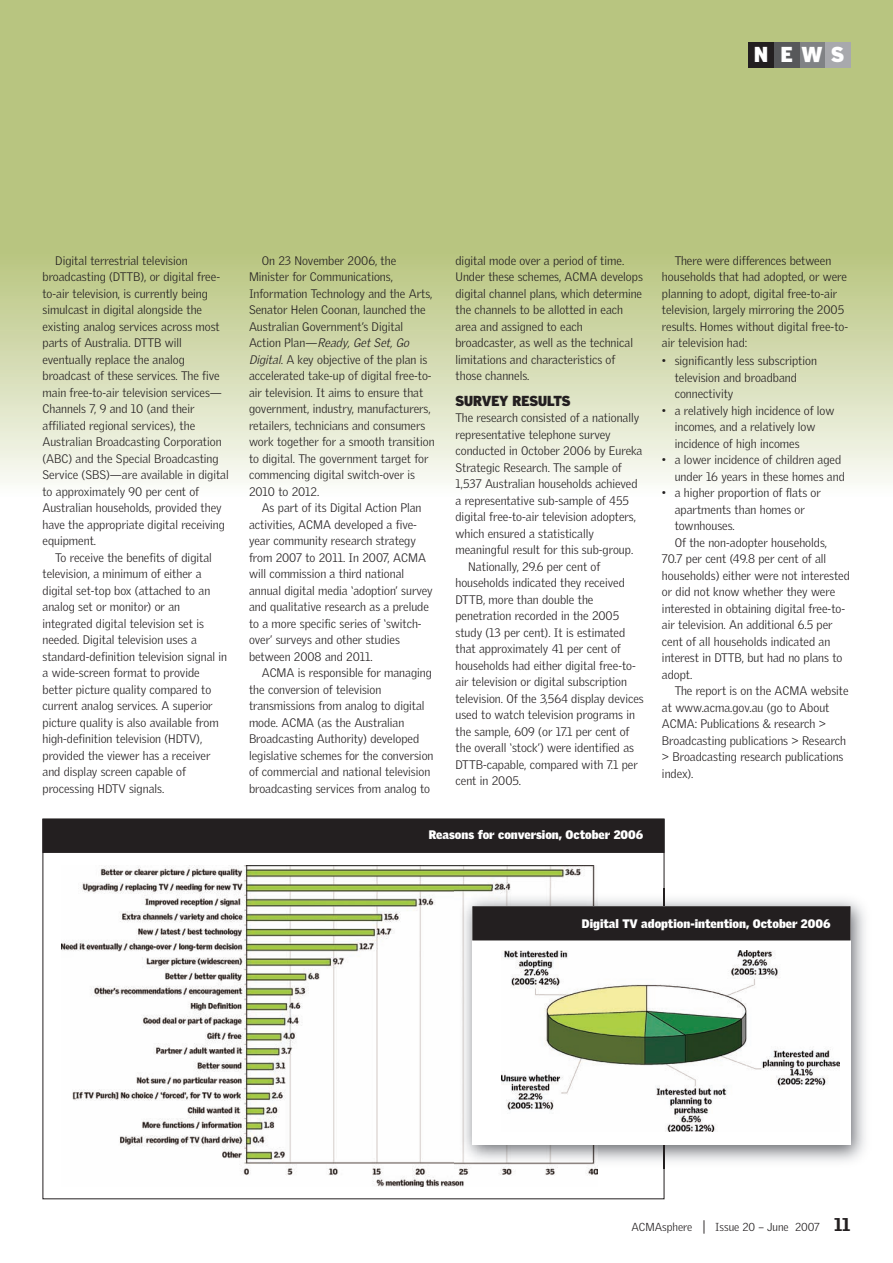
<style>
.page{position:relative;width:893px;height:1263px;background:#fff}
.page>*{position:absolute;margin:0;border:0;box-sizing:border-box;transform-origin:0 0}
.t1{font:900 21px "Griffith Gothic";color:#fff}
.t2{font:900 14.1px "Griffith Gothic";color:#231f20}
.t3{font:300 12px/16.5px "Griffith Gothic";color:#231f20}
.t4{font:900 12px "Griffith Gothic";color:#fff}
.t5{font:300 11.25px "Griffith Gothic";color:#231f20}
.s1{font-style:italic}
.s2{font-size:14.1px}
.s3{font-weight:900;font-size:18px}
</style>
<div class="page">
<div style="left:0;top:0;width:893px;height:255px;background:#b8c580"></div>
<div style="left:0;top:254px;width:893px;height:243px;background:linear-gradient(to bottom,#b8c47e,#fbfcf9)"></div>
<img style="left:61px;top:865px;width:536px;height:322px">
<div style="left:43px;top:819px;width:621px;height:33px;background:#231f20"></div>
<div style="left:43px;top:819px;width:621px;height:34px;border:1px solid #231f20"></div>
<div style="left:825px;top:43px;width:25px;height:25px;background:#a8a9ad"></div>
<div style="left:799px;top:43px;width:26px;height:25px;background:#808285"></div>
<div style="left:774px;top:43px;width:25px;height:25px;background:#57585a"></div>
<div style="left:748px;top:43px;width:26px;height:25px;background:#231f20"></div>
<img style="left:454px;top:888px;width:411px;height:281px">
<img style="left:664px;top:888px;width:1px;height:281px">
<div style="left:472px;top:906px;width:378px;height:239px;background:#fff"></div>
<img style="left:501px;top:950px;width:338px;height:181px">
<div style="left:473px;top:907px;width:377px;height:32px;background:#231f20"></div>
<div style="left:472px;top:906px;width:378px;height:34px;border:1px solid #231f20"></div>
<h1 class="t1" style="left:754px;top:43px;width:91px">N EWS</h1>
<p class="t3" style="left:43px;top:252px;width:188px;text-indent:13px">Digital terrestrial television broadcasting (DTTB), or digital free&shy;to-air television, is currently being simulcast in digital alongside the existing analog services across most parts of Australia. DTTB will eventually replace the analog broadcast of these services. The five main free-to-air television services— Channels 7, 9 and 10 (and their affiliated regional services), the Australian Broadcasting Corporation (ABC) and the Special Broadcasting Service (SBS)—are available in digital to approximately 90 per cent of Australian households, provided they have the appropriate digital receiving equipment.</p>
<p class="t3" style="left:43px;top:549px;width:186px;text-indent:13px">To receive the benefits of digital television, a minimum of either a digital set-top box (attached to an analog set or monitor) or an integrated digital television set is needed. Digital television uses a standard-definition television signal in a wide-screen format to provide better picture quality compared to current analog services. A superior picture quality is also available from high-definition television (HDTV), provided the viewer has a receiver and display screen capable of processing HDTV signals.</p>
<p class="t3" style="left:249px;top:252px;width:187px;text-indent:13px">On 23 November 2006, the Minister for Communications, Information Technology and the Arts, Senator Helen Coonan, launched the Australian Government’s Digital Action Plan—<span class="s1">Ready, Get Set, Go Digital.</span> A key objective of the plan is accelerated take-up of digital free-to&shy;air television. It aims to ensure that government, industry, manufacturers, retailers, technicians and consumers work together for a smooth transition to digital. The government target for commencing digital switch-over is 2010 to 2012.</p>
<p class="t3" style="left:249px;top:500px;width:185px;text-indent:13px">As part of its Digital Action Plan activities, ACMA developed a five&shy;year community research strategy from 2007 to 2011. In 2007, ACMA will commission a third national annual digital media ‘adoption’ survey and qualitative research as a prelude to a more specific series of ‘switch&shy;over’ surveys and other studies between 2008 and 2011.</p>
<p class="t3" style="left:249px;top:665px;width:186px;text-indent:13px">ACMA is responsible for managing the conversion of television transmissions from analog to digital mode. ACMA (as the Australian Broadcasting Authority) developed legislative schemes for the conversion of commercial and national television broadcasting services from analog to</p>
<p class="t3" style="left:455px;top:252px;width:189px">digital mode over a period of time.<br>Under these schemes, ACMA develops digital channel plans, which determine the channels to be allotted in each area and assigned to each broadcaster, as well as the technical limitations and characteristics of those channels.</p>
<p class="t2" style="left:455px;top:392px;width:116px">SURVEY RESULTS</p>
<p class="t3" style="left:455px;top:410px;width:185px">The research consisted of a nationally</p>
<p class="t3" style="left:455px;top:426px;width:157px">representative telephone survey</p>
<p class="t3" style="left:455px;top:443px;width:188px">conducted in October 2006 by Eureka</p>
<p class="t3" style="left:455px;top:459px;width:168px">Strategic Research. The sample of</p>
<p class="t3" style="left:455px;top:476px;width:184px">1,537 Australian households achieved</p>
<p class="t3" style="left:455px;top:492px;width:175px">a representative sub-sample of 455</p>
<p class="t3" style="left:455px;top:509px;width:182px">digital free-to-air television adopters,</p>
<p class="t3" style="left:455px;top:525px;width:140px">which ensured a statistically</p>
<p class="t3" style="left:455px;top:542px;width:179px">meaningful result for this sub-group.</p>
<p class="t3" style="left:468px;top:558px;width:134px">Nationally, 29.6 per cent of</p>
<p class="t3" style="left:455px;top:575px;width:171px">households indicated they received</p>
<p class="t3" style="left:455px;top:591px;width:139px">DTTB, more than double the</p>
<p class="t3" style="left:455px;top:608px;width:165px">penetration recorded in the 2005</p>
<p class="t3" style="left:455px;top:624px;width:171px">study (13 per cent). It is estimated</p>
<p class="t3" style="left:455px;top:641px;width:167px">that approximately 41 per cent of</p>
<p class="t3" style="left:455px;top:657px;width:182px">households had either digital free-to-</p>
<p class="t3" style="left:455px;top:674px;width:173px">air television or digital subscription</p>
<p class="t3" style="left:455px;top:690px;width:190px">television. Of the 3,564 display devices</p>
<p class="t3" style="left:455px;top:707px;width:181px">used to watch television programs in</p>
<p class="t3" style="left:455px;top:723px;width:175px">the sample, 609 (or 17.1 per cent of</p>
<p class="t3" style="left:455px;top:740px;width:180px">the overall ‘stock’) were identified as</p>
<p class="t3" style="left:455px;top:756px;width:184px">DTTB-capable, compared with 7.1 per</p>
<p class="t3" style="left:455px;top:773px;width:67px">cent in 2005.</p>
<p class="t4" style="left:429px;top:828px;width:216px">Reasons for conversion, October 2006</p>
<p class="t3" style="left:662px;top:252px;width:188px;text-indent:13px">There were differences between households that had adopted, or were planning to adopt, digital free-to-air television, largely mirroring the 2005 results. Homes without digital free-to&shy;air television had:</p>
<p class="t3" style="left:675px;top:353px;width:144px;text-indent:-13px">• significantly less subscription television and broadband connectivity</p>
<p class="t3" style="left:675px;top:402px;width:161px;text-indent:-13px">• a relatively high incidence of low incomes, and a relatively low incidence of high incomes</p>
<p class="t3" style="left:662px;top:452px;width:184px;text-align:right">• a lower incidence of children aged under 16 years in these homes and</p>
<p class="t3" style="left:662px;top:485px;width:160px">• a higher proportion of flats or</p>
<p class="t3" style="left:675px;top:501px;width:132px">apartments than homes or</p>
<p class="t3" style="left:675px;top:518px;width:62px">townhouses.</p>
<p class="t3" style="left:675px;top:534px;width:154px">Of the non-adopter households,</p>
<p class="t3" style="left:662px;top:551px;width:166px">70.7 per cent (49.8 per cent of all</p>
<p class="t3" style="left:662px;top:567px;width:189px">households) either were not interested</p>
<p class="t3" style="left:662px;top:584px;width:175px">or did not know whether they were</p>
<p class="t3" style="left:662px;top:600px;width:185px">interested in obtaining digital free-to-</p>
<p class="t3" style="left:662px;top:617px;width:172px">air television. An additional 6.5 per</p>
<p class="t3" style="left:662px;top:633px;width:170px">cent of all households indicated an</p>
<p class="t3" style="left:662px;top:650px;width:182px">interest in DTTB, but had no plans to</p>
<p class="t3" style="left:662px;top:666px;width:32px">adopt.</p>
<p class="t3" style="left:675px;top:683px;width:175px">The report is on the ACMA website</p>
<p class="t3" style="left:662px;top:699px;width:169px">at www.acma.gov.au (go to About</p>
<p class="t3" style="left:662px;top:716px;width:166px">ACMA: Publications &amp; research &gt;</p>
<p class="t3" style="left:662px;top:732px;width:186px">Broadcasting publications &gt; Research</p>
<p class="t3" style="left:662px;top:749px;width:183px">&gt; Broadcasting research publications</p>
<p class="t3" style="left:662px;top:765px;width:33px">index).</p>
<p class="t4" style="left:582px;top:916px;width:250px">Digital TV adoption-intention, October 2006</p>
<p class="t5" style="left:631px;top:1220px;width:220px">ACMAsphere <span class="s2">|</span> Issue 20 – June 2007 <span class="s3">11</span></p>
</div>
